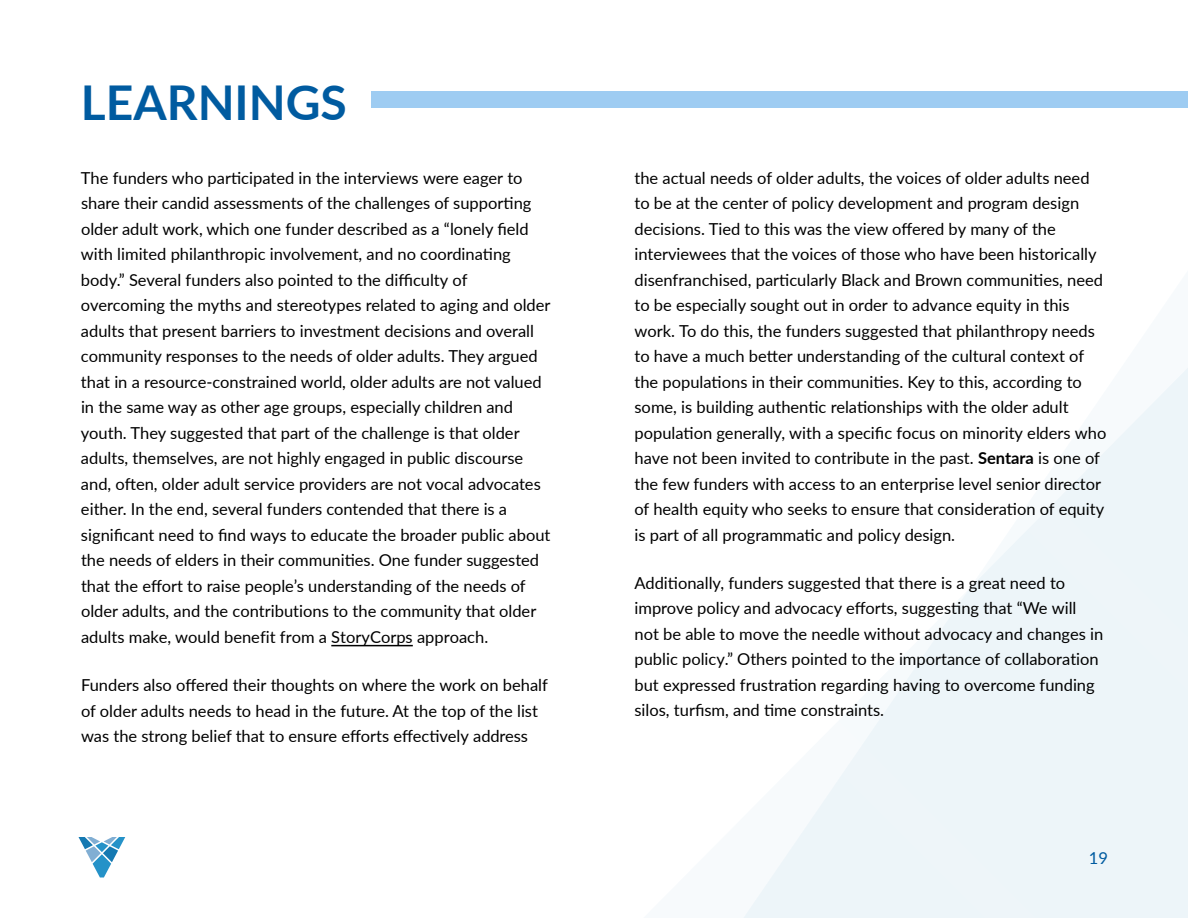
<style>
.page{position:relative;width:1188px;height:918px;background:#fff}
.page>*{position:absolute;margin:0;border:0;box-sizing:border-box;transform-origin:0 0}
.t1{font:700 48px "Lato";color:#005ba0}
.t2{font:16.5px/25.5px "Lato";color:#000}
.t3{font:16.5px "Lato";color:#005ba0}
.s1{font-weight:700}
</style>
<div class="page">
<svg style="left:601px;top:91px;width:587px;height:827px"></svg>
<div style="left:372px;top:92px;width:816px;height:16px;background:#9eccf2"></div>
<svg style="left:79px;top:837px;width:46px;height:40px"></svg>
<hr style="left:331px;top:645px;width:82px;height:1px;background:#000">
<p class="t1" style="left:81px;top:67px;width:267px">LEARNINGS</p>
<p class="t2" style="left:81px;top:164px;width:471px">The funders who participated in the interviews were eager to share their candid assessments of the challenges of supporting older adult work, which one funder described as a “lonely field with limited philanthropic involvement, and no coordinating body.” Several funders also pointed to the difficulty of overcoming the myths and stereotypes related to aging and older adults that present barriers to investment decisions and overall community responses to the needs of older adults. They argued that in a resource-constrained world, older adults are not valued in the same way as other age groups, especially children and youth. They suggested that part of the challenge is that older adults, themselves, are not highly engaged in public discourse and, often, older adult service providers are not vocal advocates either. In the end, several funders contended that there is a significant need to find ways to educate the broader public about the needs of elders in their communities. One funder suggested that the effort to raise people’s understanding of the needs of older adults, and the contributions to the community that older adults make, would benefit from a StoryCorps approach.</p>
<p class="t2" style="left:81px;top:672px;width:468px">Funders also offered their thoughts on where the work on behalf of older adults needs to head in the future. At the top of the list was the strong belief that to ensure efforts effectively address</p>
<p class="t2" style="left:634px;top:164px;width:473px">the actual needs of older adults, the voices of older adults need to be at the center of policy development and program design decisions. Tied to this was the view offered by many of the interviewees that the voices of those who have been historically disenfranchised, particularly Black and Brown communities, need to be especially sought out in order to advance equity in this work. To do this, the funders suggested that philanthropy needs to have a much better understanding of the cultural context of the populations in their communities. Key to this, according to some, is building authentic relationships with the older adult population generally, with a specific focus on minority elders who have not been invited to contribute in the past. <span class="s1">Sentara</span> is one of the few funders with access to an enterprise level senior director of health equity who seeks to ensure that consideration of equity is part of all programmatic and policy design.</p>
<p class="t2" style="left:634px;top:570px;width:470px">Additionally, funders suggested that there is a great need to improve policy and advocacy efforts, suggesting that “We will not be able to move the needle without advocacy and changes in public policy.” Others pointed to the importance of collaboration but expressed frustration regarding having to overcome funding silos, turfism, and time constraints.</p>
<p class="t3" style="left:1089px;top:846px;width:21px">19</p>
</div>
